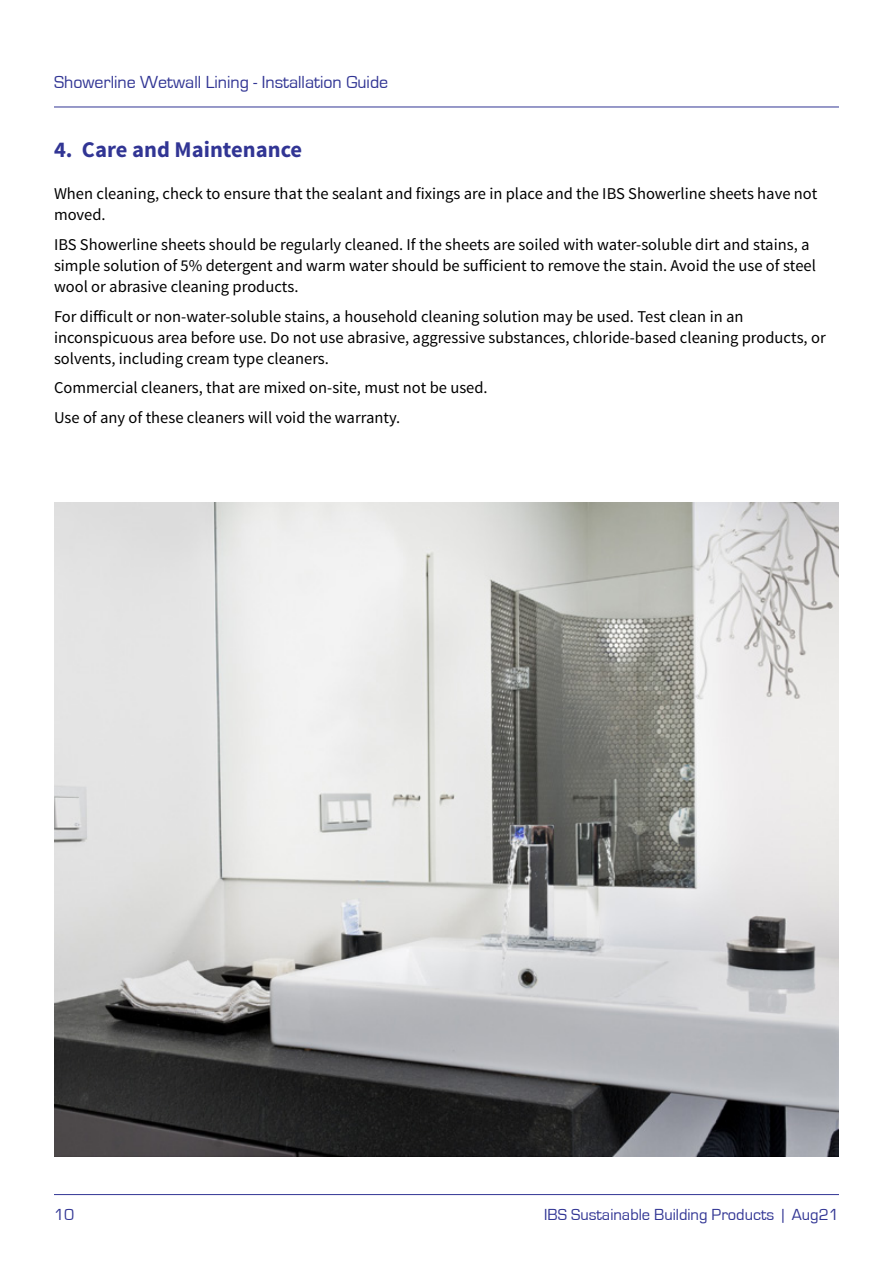
<style>
.page{position:relative;width:893px;height:1263px;background:#fff}
.page>*{position:absolute;margin:0;border:0;box-sizing:border-box;transform-origin:0 0}
.t1{font:700 22.5px "Source Sans Pro";color:#313594}
.t2{font:18px "Eurostile";color:#313594}
.t3{font:16.5px/21px "Source Sans Pro";color:#000}
.t4{font:16.5px "Eurostile";color:#313594}
</style>
<div class="page">
<hr style="left:54px;top:107px;width:785px;height:1px;background:#313594">
<hr style="left:54px;top:1194px;width:785px;height:1px;background:#313594">
<img style="left:54px;top:502px;width:785px;height:655px">
<p class="t2" style="left:54px;top:72px;width:336px">Showerline Wetwall Lining - Installation Guide</p>
<h1 class="t1" style="left:54px;top:135px;width:250px">4. Care and Maintenance</h1>
<p class="t3" style="left:54px;top:184px;width:765px">When cleaning, check to ensure that the sealant and fixings are in place and the IBS Showerline sheets have not moved.</p>
<p class="t3" style="left:54px;top:234px;width:763px">IBS Showerline sheets should be regularly cleaned. If the sheets are soiled with water-soluble dirt and stains, a simple solution of 5% detergent and warm water should be sufficient to remove the stain. Avoid the use of steel wool or abrasive cleaning products.</p>
<p class="t3" style="left:54px;top:306px;width:773px">For difficult or non-water-soluble stains, a household cleaning solution may be used. Test clean in an inconspicuous area before use. Do not use abrasive, aggressive substances, chloride-based cleaning products, or solvents, including cream type cleaners.</p>
<p class="t3" style="left:54px;top:373px;width:435px;line-height:29.5px">Commercial cleaners, that are mixed on-site, must not be used.<br>Use of any of these cleaners will void the warranty.</p>
<p class="t4" style="left:54px;top:1206px;width:22px">10</p>
<p class="t4" style="left:544px;top:1206px;width:296px">IBS Sustainable Building Products | Aug21</p>
</div>
